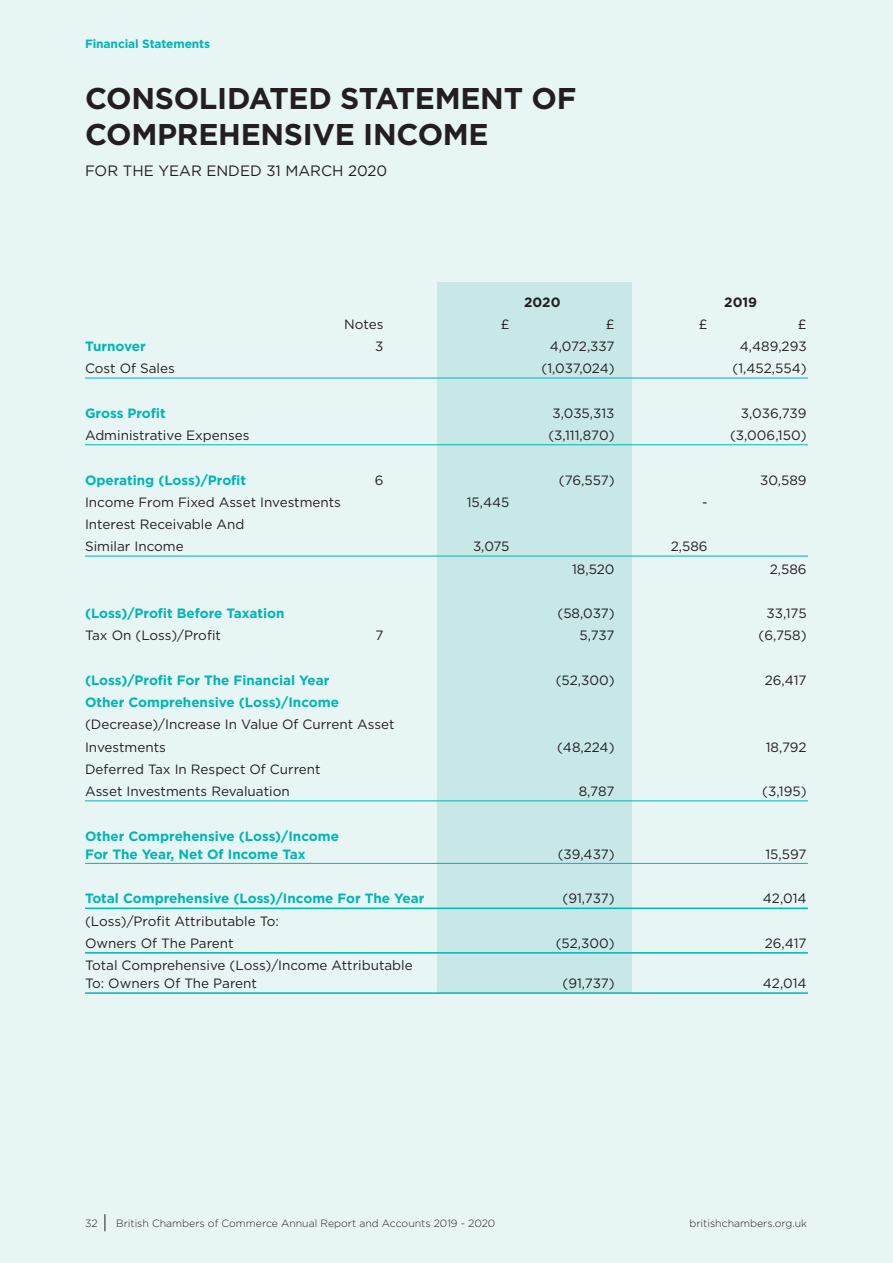
<style>
.page{position:relative;width:893px;height:1263px;background:#e8f5f5}
.page>*{position:absolute;margin:0;border:0;box-sizing:border-box;transform-origin:0 0}
.t1{font:700 30px/36px "Gotham";letter-spacing:-.01em;color:#231f20}
.t2{font:15px "Gotham";color:#231f20}
.t3{font:13.5px/22.2px "Gotham";color:#231f20}
.t4{font:700 13.5px/18px "Gotham";color:#00b5b3}
.t5{font:700 13.5px "Gotham";color:#231f20}
.t6{font:700 12px "Gotham";letter-spacing:-.01em;color:#00b5b3}
.t7{font:300 10.5px "Gotham";color:#231f20}
</style>
<div class="page">
<svg style="left:105px;top:1214px;width:1px;height:17px"></svg>
<div style="left:437px;top:282px;width:195px;height:711px;background:#c8e8e8"></div>
<hr style="left:85px;top:378px;width:723px;height:1px;background:#00b5b3">
<hr style="left:85px;top:444px;width:723px;height:1px;background:#00b5b3">
<hr style="left:85px;top:556px;width:723px;height:1px;background:#00b5b3">
<hr style="left:85px;top:800px;width:723px;height:1px;background:#00b5b3">
<hr style="left:85px;top:863px;width:723px;height:1px;background:#00b5b3">
<hr style="left:85px;top:907px;width:723px;height:2px;background:#00b5b3">
<hr style="left:85px;top:952px;width:723px;height:1px;background:#00b5b3">
<hr style="left:85px;top:992px;width:723px;height:2px;background:#00b5b3">
<p class="t6" style="left:85px;top:36px;width:127px">Financial Statements</p>
<h1 class="t1" style="left:85px;top:80px;width:493px">CONSOLIDATED STATEMENT OF<br>COMPREHENSIVE INCOME</h1>
<p class="t2" style="left:85px;top:161px;width:304px">FOR THE YEAR ENDED 31 MARCH 2020</p>
<p class="t5" style="left:524px;top:293px;width:38px">2020</p>
<p class="t5" style="left:724px;top:293px;width:34px">2019</p>
<p class="t3" style="left:344px;top:313px;width:41px">Notes</p>
<p class="t3" style="left:501px;top:313px;width:10px">£</p>
<p class="t3" style="left:606px;top:313px;width:10px">£</p>
<p class="t3" style="left:699px;top:313px;width:10px">£</p>
<p class="t3" style="left:798px;top:313px;width:10px">£</p>
<p class="t4" style="left:85px;top:337px;width:62px">Turnover</p>
<p class="t3" style="left:375px;top:335px;width:10px">3</p>
<p class="t3" style="left:550px;top:335px;width:66px">4,072,337</p>
<p class="t3" style="left:740px;top:335px;width:68px">4,489,293</p>
<p class="t3" style="left:85px;top:357px;width:91px">Cost Of Sales</p>
<p class="t3" style="left:541px;top:357px;width:75px">(1,037,024)</p>
<p class="t3" style="left:733px;top:357px;width:76px">(1,452,554)</p>
<p class="t4" style="left:85px;top:404px;width:82px">Gross Profit</p>
<p class="t3" style="left:553px;top:402px;width:63px">3,035,313</p>
<p class="t3" style="left:741px;top:402px;width:67px">3,036,739</p>
<p class="t3" style="left:85px;top:424px;width:166px">Administrative Expenses</p>
<p class="t3" style="left:548px;top:424px;width:68px">(3,111,870)</p>
<p class="t3" style="left:730px;top:424px;width:78px">(3,006,150)</p>
<p class="t4" style="left:85px;top:471px;width:163px">Operating (Loss)/Profit</p>
<p class="t3" style="left:375px;top:468px;width:10px">6</p>
<p class="t3" style="left:559px;top:468px;width:57px">(76,557)</p>
<p class="t3" style="left:760px;top:468px;width:48px">30,589</p>
<p class="t3" style="left:85px;top:491px;width:257px">Income From Fixed Asset Investments</p>
<p class="t3" style="left:467px;top:491px;width:44px">15,445</p>
<p class="t3" style="left:702px;top:491px;width:7px">-</p>
<p class="t3" style="left:85px;top:513px;width:161px">Interest Receivable And<br>Similar Income</p>
<p class="t3" style="left:473px;top:535px;width:38px">3,075</p>
<p class="t3" style="left:671px;top:535px;width:38px">2,586</p>
<p class="t3" style="left:572px;top:557px;width:44px">18,520</p>
<p class="t3" style="left:770px;top:557px;width:38px">2,586</p>
<p class="t4" style="left:85px;top:604px;width:201px">(Loss)/Profit Before Taxation</p>
<p class="t3" style="left:557px;top:602px;width:59px">(58,037)</p>
<p class="t3" style="left:767px;top:602px;width:41px">33,175</p>
<p class="t3" style="left:85px;top:624px;width:137px">Tax On (Loss)/Profit</p>
<p class="t3" style="left:375px;top:624px;width:10px">7</p>
<p class="t3" style="left:579px;top:624px;width:37px">5,737</p>
<p class="t3" style="left:759px;top:624px;width:49px">(6,758)</p>
<p class="t4" style="left:85px;top:671px;width:246px">(Loss)/Profit For The Financial Year</p>
<p class="t3" style="left:556px;top:669px;width:60px">(52,300)</p>
<p class="t3" style="left:765px;top:669px;width:43px">26,417</p>
<p class="t4" style="left:85px;top:693px;width:255px">Other Comprehensive (Loss)/Income</p>
<p class="t3" style="left:85px;top:713px;width:311px">(Decrease)/Increase In Value Of Current Asset<br>Investments</p>
<p class="t3" style="left:557px;top:735px;width:59px">(48,224)</p>
<p class="t3" style="left:766px;top:735px;width:42px">18,792</p>
<p class="t3" style="left:85px;top:758px;width:237px">Deferred Tax In Respect Of Current<br>Asset Investments Revaluation</p>
<p class="t4" style="left:85px;top:827px;width:255px">Other Comprehensive (Loss)/Income<br>For The Year, Net Of Income Tax</p>
<p class="t3" style="left:579px;top:780px;width:37px">8,787</p>
<p class="t3" style="left:762px;top:780px;width:46px">(3,195)</p>
<p class="t3" style="left:558px;top:842px;width:58px">(39,437)</p>
<p class="t3" style="left:765px;top:842px;width:43px">15,597</p>
<p class="t4" style="left:85px;top:889px;width:341px">Total Comprehensive (Loss)/Income For The Year</p>
<p class="t3" style="left:562px;top:887px;width:54px">(91,737)</p>
<p class="t3" style="left:763px;top:887px;width:45px">42,014</p>
<p class="t3" style="left:85px;top:909px;width:195px">(Loss)/Profit Attributable To:<br>Owners Of The Parent</p>
<p class="t3" style="left:556px;top:931px;width:60px">(52,300)</p>
<p class="t3" style="left:765px;top:931px;width:43px">26,417</p>
<p class="t3" style="left:85px;top:956px;width:329px;line-height:18px">Total Comprehensive (Loss)/Income Attributable<br>To: Owners Of The Parent</p>
<p class="t3" style="left:562px;top:972px;width:54px">(91,737)</p>
<p class="t3" style="left:763px;top:972px;width:45px">42,014</p>
<p class="t7" style="left:85px;top:1216px;width:14px">32</p>
<p class="t7" style="left:116px;top:1216px;width:381px">British Chambers of Commerce Annual Report and Accounts 2019 - 2020</p>
<p class="t7" style="left:689px;top:1216px;width:119px">britishchambers.org.uk</p>
</div>
